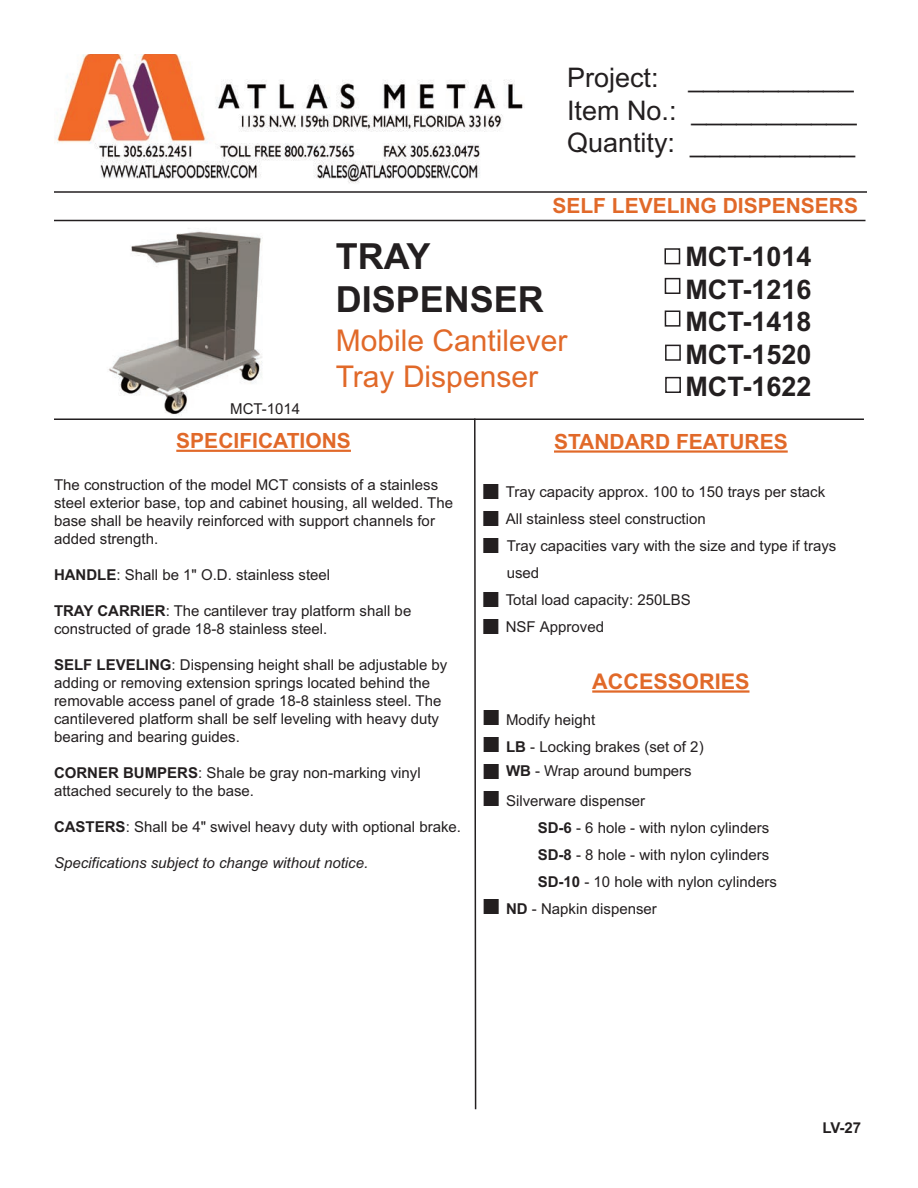
<style>
.page{position:relative;width:918px;height:1188px;background:#fff}
.page>*{position:absolute;margin:0;border:0;box-sizing:border-box;transform-origin:0 0}
.t1{font:700 36px/43.2px "Arial";color:#231f20}
.t2{font:30px/36px "Arial";color:#e16929}
.t3{font:27px/32.4px "Arial";color:#231f20;text-align:justify}
.t4{font:700 27px/32.4px "Arial";color:#231f20;text-align:justify}
.t5{font:700 21.6px "Arial";color:#e16929}
.t6{font:700 21px "Arial";color:#e16929}
.t7{font:15px/18px "Arial";color:#231f20}
.t8{font:italic 15px "Arial";color:#231f20}
.t9{font:700 15px "Arial";color:#231f20}
.s1{font-weight:700}
</style>
<div class="page">
<img style="left:108px;top:228px;width:155px;height:187px">
<img style="left:54px;top:54px;width:469px;height:129px">
<hr style="left:54px;top:191px;width:813px;height:2px;background:#231f20">
<hr style="left:54px;top:220px;width:812px;height:1px;background:#231f20">
<svg style="left:664px;top:248px;width:17px;height:79px"></svg>
<hr style="left:54px;top:418px;width:810px;height:2px;background:#231f20">
<svg style="left:473px;top:418px;width:4px;height:692px"></svg>
<hr style="left:176px;top:450px;width:175px;height:2px;background:#e16929">
<hr style="left:554px;top:450px;width:234px;height:3px;background:#e16929">
<hr style="left:592px;top:690px;width:157px;height:3px;background:#e16929">
<svg style="left:665px;top:344px;width:16px;height:49px"></svg>
<h3 class="t3" style="left:567px;top:64px;width:291px">Project: ___________ Item No.: ___________ Quantity: ___________</h3>
<h3 class="t6" style="left:552px;top:194px;width:307px">SELF LEVELING DISPENSERS</h3>
<p class="t7" style="left:230px;top:401px;width:72px">MCT-1014</p>
<h1 class="t1" style="left:336px;top:235px;width:210px">TRAY<br>DISPENSER</h1>
<h2 class="t2" style="left:336px;top:325px;width:233px">Mobile Cantilever<br>Tray Dispenser</h2>
<h3 class="t4" style="left:686px;top:241px;width:128px">MCT-1014<br>MCT-1216<br>MCT-1418<br>MCT-1520<br>MCT-1622</h3>
<h3 class="t6" style="left:176px;top:429px;width:176px">SPECIFICATIONS</h3>
<h3 class="t6" style="left:554px;top:430px;width:235px">STANDARD FEATURES</h3>
<p class="t7" style="left:506px;top:480px;width:332px;line-height:27px">Tray capacity approx. 100 to 150 trays per stack<br>All stainless steel construction<br>Tray capacities vary with the size and type if trays used<br>Total load capacity: 250LBS<br>NSF Approved</p>
<h3 class="t5" style="left:592px;top:669px;width:159px">ACCESSORIES</h3>
<p class="t7" style="left:506px;top:707px;width:199px;line-height:27px">Modify height<br><span class="s1">LB</span> - Locking brakes (set of 2)</p>
<p class="t7" style="left:506px;top:758px;width:187px;line-height:29.5px"><span class="s1">WB</span> - Wrap around bumpers<br>Silverware dispenser</p>
<p class="t7" style="left:538px;top:820px;width:233px"><span class="s1">SD-6</span> - 6 hole - with nylon cylinders</p>
<p class="t7" style="left:538px;top:847px;width:233px"><span class="s1">SD-8</span> - 8 hole - with nylon cylinders</p>
<p class="t7" style="left:538px;top:874px;width:241px"><span class="s1">SD-10</span> - 10 hole with nylon cylinders</p>
<p class="t7" style="left:506px;top:901px;width:152px"><span class="s1">ND</span> - Napkin dispenser</p>
<p class="t7" style="left:54px;top:477px;width:401px">The construction of the model MCT consists of a stainless steel exterior base, top and cabinet housing, all welded. The base shall be heavily reinforced with support channels for added strength.</p>
<p class="t7" style="left:54px;top:567px;width:278px"><span class="s1">HANDLE</span>: Shall be 1" O.D. stainless steel</p>
<p class="t7" style="left:54px;top:603px;width:359px"><span class="s1">TRAY CARRIER</span>: The cantilever tray platform shall be constructed of grade 18-8 stainless steel.</p>
<p class="t7" style="left:54px;top:657px;width:395px"><span class="s1">SELF LEVELING</span>: Dispensing height shall be adjustable by adding or removing extension springs located behind the removable access panel of grade 18-8 stainless steel. The cantilevered platform shall be self leveling with heavy duty bearing and bearing guides.</p>
<p class="t7" style="left:54px;top:765px;width:368px"><span class="s1">CORNER BUMPERS</span>: Shale be gray non-marking vinyl attached securely to the base.</p>
<p class="t7" style="left:54px;top:819px;width:409px"><span class="s1">CASTERS</span>: Shall be 4" swivel heavy duty with optional brake.</p>
<p class="t8" style="left:54px;top:854px;width:316px">Specifications subject to change without notice.</p>
<p class="t9" style="left:822px;top:1119px;width:40px">LV-27</p>
</div>
